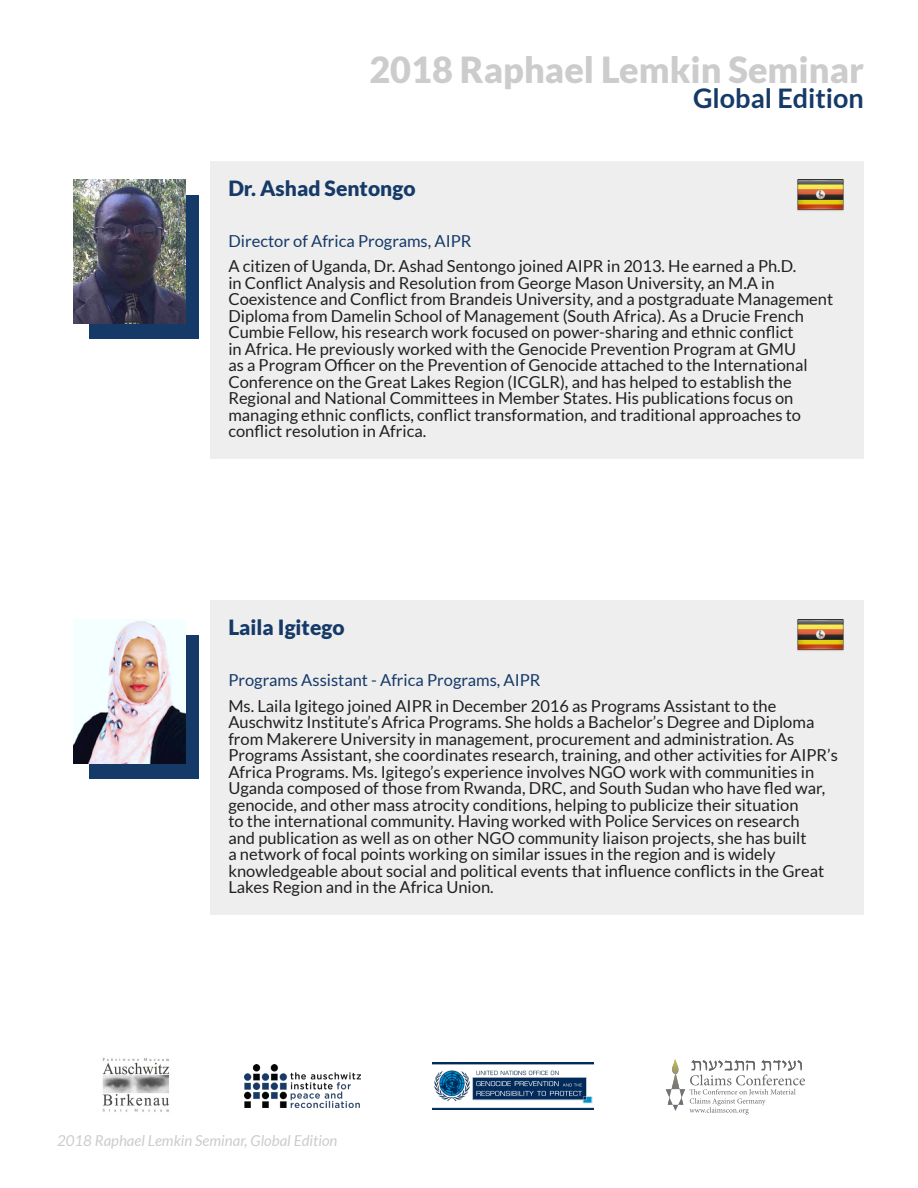
<style>
.page{position:relative;width:918px;height:1188px;background:#fff}
.page>*{position:absolute;margin:0;border:0;box-sizing:border-box;transform-origin:0 0}
.t1{font:900 36px "Lato";color:#ccc}
.t2{font:700 27px "Lato";color:#163a68}
.Participant_Bio{font:900 21px "Lato";color:#163a68}
.Participant_Bio-2{font:16.5px/16.5px "Lato";color:#231f20}
.Participant_Bio-3{font:16.5px "Lato";color:#163a68}
.t3{font:italic 15px "Lato";color:#ccc}
</style>
<div class="page">
<svg style="left:666px;top:1059px;width:139px;height:56px"></svg>
<img style="left:102px;top:1058px;width:67px;height:54px">
<img style="left:244px;top:1064px;width:116px;height:43px">
<img style="left:432px;top:1062px;width:162px;height:48px">
<div style="left:89px;top:195px;width:110px;height:144px;background:#163a68"></div>
<div style="left:210px;top:161px;width:654px;height:57px;background:#eee"></div>
<div style="left:210px;top:215px;width:654px;height:53px;background:#eee"></div>
<div style="left:210px;top:241px;width:654px;height:217px;background:#eee"></div>
<img style="left:74px;top:180px;width:111px;height:144px">
<img style="left:797px;top:179px;width:47px;height:32px">
<div style="left:89px;top:635px;width:110px;height:143px;background:#163a68"></div>
<div style="left:210px;top:600px;width:654px;height:57px;background:#eee"></div>
<div style="left:210px;top:655px;width:654px;height:53px;background:#eee"></div>
<div style="left:210px;top:681px;width:654px;height:234px;background:#eee"></div>
<img style="left:74px;top:619px;width:111px;height:144px">
<img style="left:797px;top:619px;width:47px;height:32px">
<h1 class="t1" style="left:369px;top:49px;width:496px">2018 Raphael Lemkin Seminar</h1>
<h2 class="t2" style="left:693px;top:83px;width:172px">Global Edition</h2>
<p class="Participant_Bio" style="left:228px;top:176px;width:189px">Dr. Ashad Sentongo</p>
<p class="Participant_Bio-3" style="left:228px;top:231px;width:245px">Director of Africa Programs, AIPR</p>
<p class="Participant_Bio-2" style="left:228px;top:258px;width:606px">A citizen of Uganda, Dr. Ashad Sentongo joined AIPR in 2013. He earned a Ph.D.<br>in Conflict Analysis and Resolution from George Mason University, an M.A in Coexistence and Conflict from Brandeis University, and a postgraduate Management Diploma from Damelin School of Management (South Africa). As a Drucie French Cumbie Fellow, his research work focused on power-sharing and ethnic conflict<br>in Africa. He previously worked with the Genocide Prevention Program at GMU<br>as a Program Officer on the Prevention of Genocide attached to the International Conference on the Great Lakes Region (ICGLR), and has helped to establish the Regional and National Committees in Member States. His publications focus on managing ethnic conflicts, conflict transformation, and traditional approaches to conflict resolution in Africa.</p>
<p class="Participant_Bio" style="left:228px;top:615px;width:118px">Laila Igitego</p>
<p class="Participant_Bio-3" style="left:228px;top:671px;width:314px">Programs Assistant - Africa Programs, AIPR</p>
<p class="Participant_Bio-2" style="left:228px;top:697px;width:611px">Ms. Laila Igitego joined AIPR in December 2016 as Programs Assistant to the Auschwitz Institute’s Africa Programs. She holds a Bachelor’s Degree and Diploma from Makerere University in management, procurement and administration. As Programs Assistant, she coordinates research, training, and other activities for AIPR’s Africa Programs. Ms. Igitego’s experience involves NGO work with communities in Uganda composed of those from Rwanda, DRC, and South Sudan who have fled war, genocide, and other mass atrocity conditions, helping to publicize their situation<br>to the international community. Having worked with Police Services on research<br>and publication as well as on other NGO community liaison projects, she has built<br>a network of focal points working on similar issues in the region and is widely knowledgeable about social and political events that influence conflicts in the Great Lakes Region and in the Africa Union.</p>
<p class="t3" style="left:57px;top:1132px;width:282px">2018 Raphael Lemkin Seminar, Global Edition</p>
</div>
